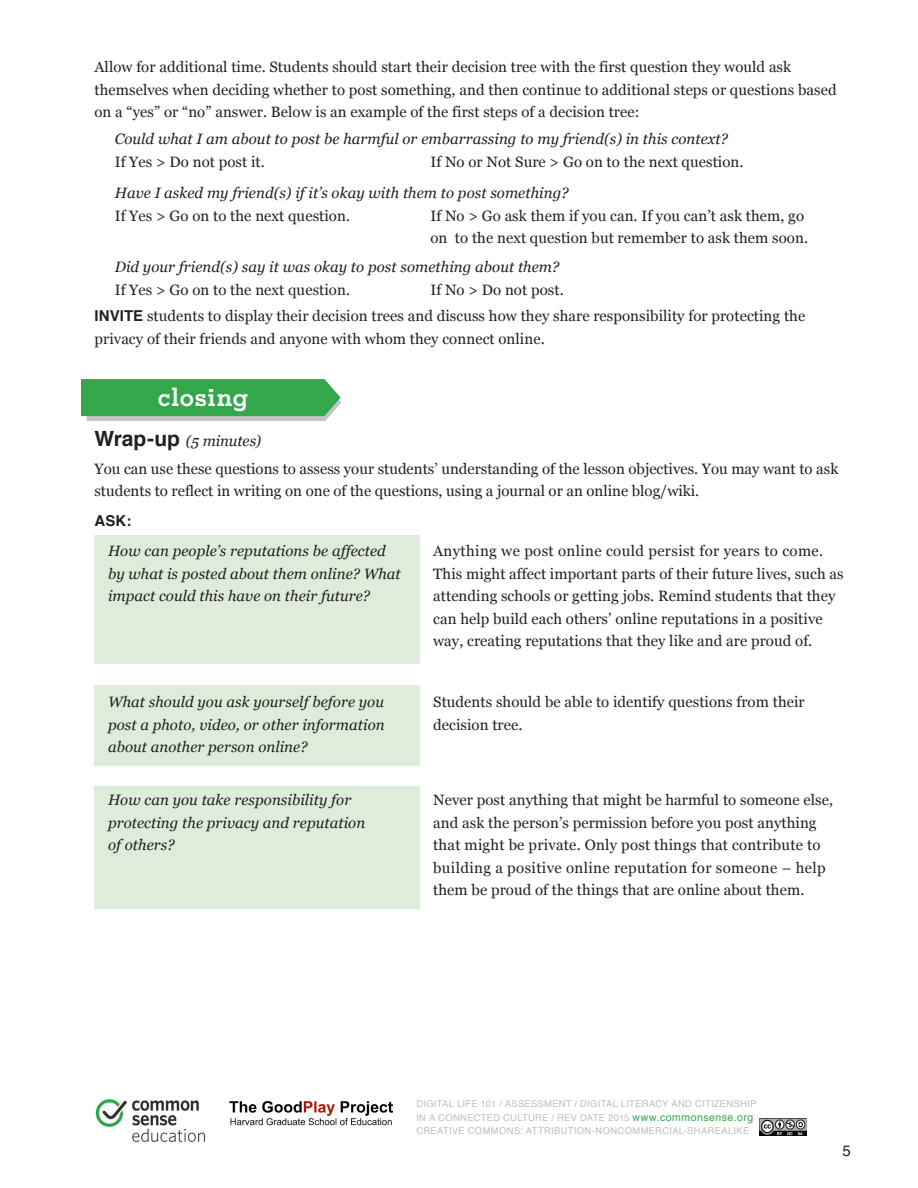
<style>
.page{position:relative;width:918px;height:1188px;background:#fff}
.page>*{position:absolute;margin:0;border:0;box-sizing:border-box;transform-origin:0 0}
.Header_-_Reg{font:700 25.5px "Memphis";letter-spacing:.02em;color:#fff}
.Text{font:15px/22.5px "Georgia";letter-spacing:.005em;color:#231f20}
.Text-2{font:italic 15px/22.5px "Georgia";letter-spacing:.005em;color:#231f20}
.Header_-_Reg-2{font:italic 15px "Georgia";letter-spacing:-.005em;color:#231f20}
.Text-3{font:700 15px "Helvetica";color:#231f20}
.t1{font:15px "Helvetica";color:#231f20}
.t2{font:9.3px/13.5px "Helvetica";letter-spacing:.035em;color:#bcbdc0}
.s1{font-style:normal}
.s2{font-family:"Helvetica";font-weight:700}
.s3{font-family:"Helvetica";font-weight:700;font-style:normal;font-size:21px}
.s4{font-size:10.5px;color:#33a749}
</style>
<div class="page">
<img style="left:230px;top:1100px;width:162px;height:26px">
<img style="left:760px;top:1119px;width:47px;height:16px">
<img style="left:95px;top:1099px;width:110px;height:44px">
<div style="left:94px;top:685px;width:326px;height:81px;background:#deecda"></div>
<div style="left:94px;top:536px;width:326px;height:128px;background:#deecda"></div>
<svg style="left:81px;top:379px;width:260px;height:42px;background:#49ac5c"></svg>
<div style="left:94px;top:786px;width:326px;height:122px;background:#deecda"></div>
<p class="Text" style="left:94px;top:55px;width:744px">Allow for additional time. Students should start their decision tree with the first question they would ask themselves when deciding whether to post something, and then continue to additional steps or questions based on a “yes” or “no” answer. Below is an example of the first steps of a decision tree:</p>
<p class="Text-2" style="left:115px;top:127px;width:615px">Could what I am about to post be harmful or embarrassing to my friend(s) in this context?<br><span class="s1">If Yes &gt; Do not post it.</span></p>
<p class="Text" style="left:430px;top:150px;width:315px">If No or Not Sure &gt; Go on to the next question.</p>
<p class="Text-2" style="left:115px;top:181px;width:455px">Have I asked my friend(s) if it’s okay with them to post something?<br><span class="s1">If Yes &gt; Go on to the next question.</span></p>
<p class="Text" style="left:430px;top:204px;width:379px">If No &gt; Go ask them if you can. If you can’t ask them, go on to the next question but remember to ask them soon.</p>
<p class="Text-2" style="left:115px;top:255px;width:446px">Did your friend(s) say it was okay to post something about them?<br><span class="s1">If Yes &gt; Go on to the next question.</span></p>
<p class="Text" style="left:430px;top:278px;width:135px">If No &gt; Do not post.</p>
<p class="Text" style="left:94px;top:304px;width:712px"><span class="s2">INVITE</span> students to display their decision trees and discuss how they share responsibility for protecting the privacy of their friends and anyone with whom they connect online.</p>
<p class="Header_-_Reg" style="left:158px;top:380px;width:92px">closing</p>
<p class="Header_-_Reg-2" style="left:94px;top:430px;width:168px"><span class="s3">Wrap-up</span> (5 minutes)</p>
<p class="Text" style="left:94px;top:457px;width:745px">You can use these questions to assess your students’ understanding of the lesson objectives. You may want to ask students to reflect in writing on one of the questions, using a journal or an online blog/wiki.</p>
<p class="Text-3" style="left:94px;top:508px;width:38px">ASK:</p>
<p class="Text-2" style="left:108px;top:539px;width:294px">How can people’s reputations be affected by what is posted about them online? What impact could this have on their future?</p>
<p class="Text" style="left:433px;top:539px;width:412px">Anything we post online could persist for years to come.<br>This might affect important parts of their future lives, such as attending schools or getting jobs. Remind students that they can help build each others’ online reputations in a positive way, creating reputations that they like and are proud of.</p>
<p class="Text-2" style="left:108px;top:690px;width:278px;text-align:justify">What should you ask yourself before you post a photo, video, or other information about another person online?</p>
<p class="Text" style="left:433px;top:690px;width:373px">Students should be able to identify questions from their decision tree.</p>
<p class="Text-2" style="left:108px;top:788px;width:259px">How can you take responsibility for protecting the privacy and reputation of others?</p>
<p class="Text" style="left:433px;top:788px;width:401px">Never post anything that might be harmful to someone else, and ask the person’s permission before you post anything that might be private. Only post things that contribute to building a positive online reputation for someone – help them be proud of the things that are online about them.</p>
<p class="t2" style="left:416px;top:1098px;width:342px">DIGITAL LIFE 101 / ASSESSMENT / DIGITAL LITERACY AND CITIZENSHIP<br>IN A CONNECTED CULTURE / REV DATE 2015 <span class="s4">www.commonsense.org<br></span>CREATIVE COMMONS: ATTRIBUTION-NONCOMMERCIAL-SHAREALIKE</p>
<p class="t1" style="left:842px;top:1139px;width:10px">5</p>
</div>
